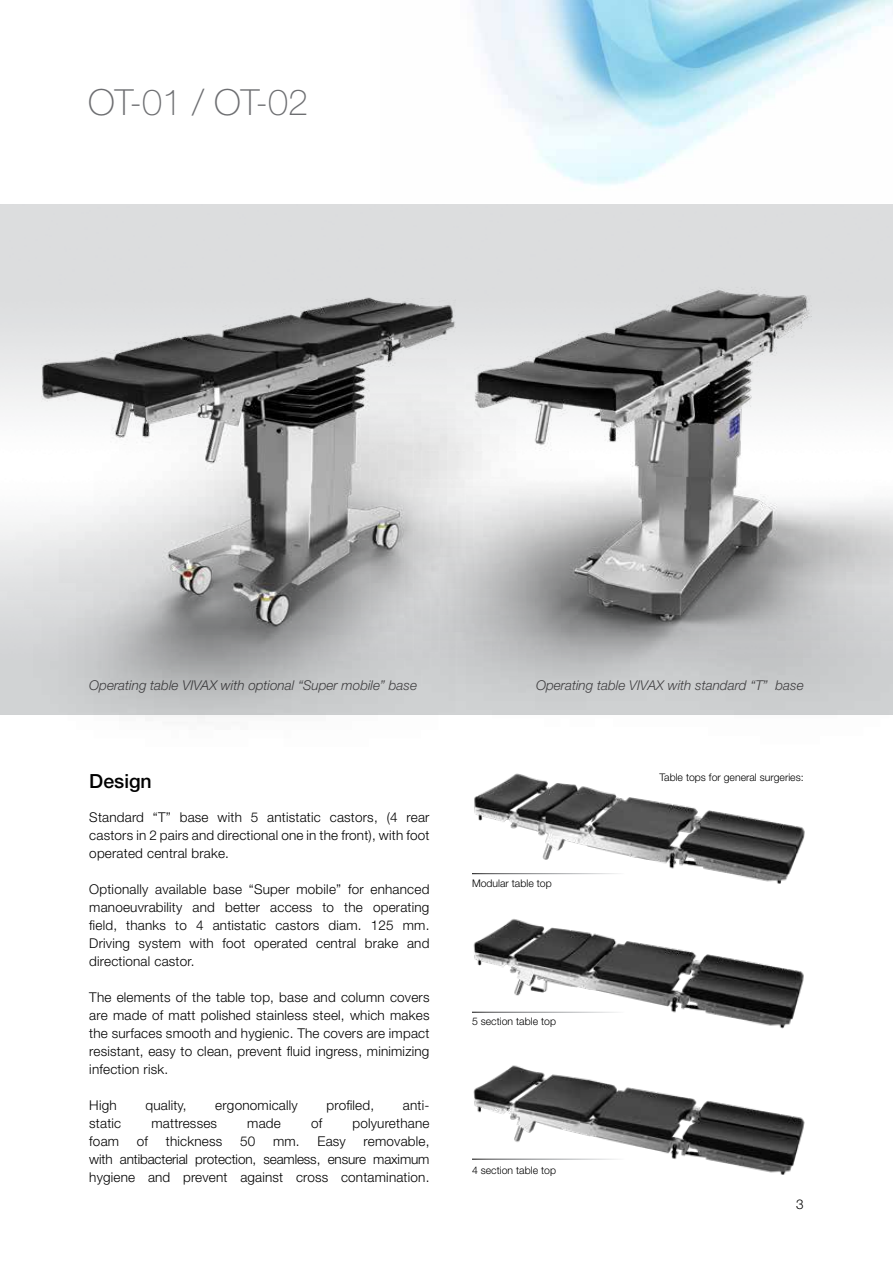
<style>
.page{position:relative;width:893px;height:1263px;background:#fff}
.page>*{position:absolute;margin:0;border:0;box-sizing:border-box;transform-origin:0 0}
.t1{font:100 36px "Helvetica Neue LT Pro";color:#6d6e71}
.t2{font:500 19.5px "Helvetica Neue LT Pro";color:#000}
.t3{font:300 13.5px/18px "Helvetica Neue LT Pro";letter-spacing:.015em;color:#000;text-align:justify}
.t4{font:italic 300 13.5px "Helvetica Neue LT Std";color:#414042}
.t5{font:300 10.5px "Helvetica Neue LT Pro";color:#000}
</style>
<div class="page">
<img style="left:475px;top:0;width:418px;height:20px">
<img style="left:472px;top:1065px;width:333px;height:110px">
<img style="left:472px;top:919px;width:332px;height:110px">
<img style="left:472px;top:782px;width:333px;height:102px">
<hr style="left:472px;top:1159px;width:153px;height:1px;background:#fff">
<hr style="left:472px;top:1012px;width:153px;height:1px;background:#fff">
<hr style="left:472px;top:873px;width:153px;height:1px;background:#fff">
<img style="left:477px;top:20px;width:416px;height:695px">
<img style="left:0;top:30px;width:660px;height:752px">
<h1 class="t1" style="left:88px;top:82px;width:222px">OT-01 / OT-02</h1>
<p class="t4" style="left:89px;top:677px;width:329px">Operating table VIVAX with optional “Super mobile” base</p>
<p class="t4" style="left:536px;top:677px;width:269px">Operating table VIVAX with standard “T” base</p>
<h2 class="t2" style="left:89px;top:769px;width:64px">Design</h2>
<p class="t3" style="left:89px;top:808px;width:342px">Standard “T” base with 5 antistatic castors, (4 rear castors in 2 pairs and directional one in the front), with foot operated central brake.</p>
<p class="t3" style="left:89px;top:880px;width:342px">Optionally available base “Super mobile” for enhanced manoeuvrability and better access to the operating field, thanks to 4 antistatic castors diam. 125 mm.<br>Driving system with foot operated central brake and directional castor.</p>
<p class="t3" style="left:89px;top:988px;width:342px">The elements of the table top, base and column covers are made of matt polished stainless steel, which makes the surfaces smooth and hygienic. The covers are impact resistant, easy to clean, prevent fluid ingress, minimizing infection risk.</p>
<p class="t3" style="left:89px;top:1096px;width:29px">High</p>
<p class="t3" style="left:145px;top:1096px;width:43px">quality,</p>
<p class="t3" style="left:215px;top:1096px;width:84px">ergonomically</p>
<p class="t3" style="left:326px;top:1096px;width:49px">profiled,</p>
<p class="t3" style="left:403px;top:1096px;width:28px">anti-</p>
<p class="t3" style="left:89px;top:1114px;width:34px">static</p>
<p class="t3" style="left:151px;top:1114px;width:67px">mattresses</p>
<p class="t3" style="left:247px;top:1114px;width:35px">made</p>
<p class="t3" style="left:311px;top:1114px;width:13px">of</p>
<p class="t3" style="left:352px;top:1114px;width:79px">polyurethane</p>
<p class="t3" style="left:89px;top:1132px;width:31px">foam</p>
<p class="t3" style="left:137px;top:1132px;width:13px">of</p>
<p class="t3" style="left:166px;top:1132px;width:58px">thickness</p>
<p class="t3" style="left:240px;top:1132px;width:17px">50</p>
<p class="t3" style="left:273px;top:1132px;width:74px">mm. Easy</p>
<p class="t3" style="left:89px;top:1132px;width:342px;text-indent:274px">removable, with antibacterial protection, seamless, ensure maximum hygiene and prevent against cross contamination.</p>
<p class="t5" style="left:472px;top:877px;width:81px">Modular table top</p>
<p class="t5" style="left:472px;top:1015px;width:86px">5 section table top</p>
<p class="t5" style="left:472px;top:1163px;width:86px">4 section table top</p>
<p class="t5" style="left:659px;top:771px;width:146px">Table tops for general surgeries:</p>
<p class="t3" style="left:796px;top:1195px;width:9px">3</p>
</div>
